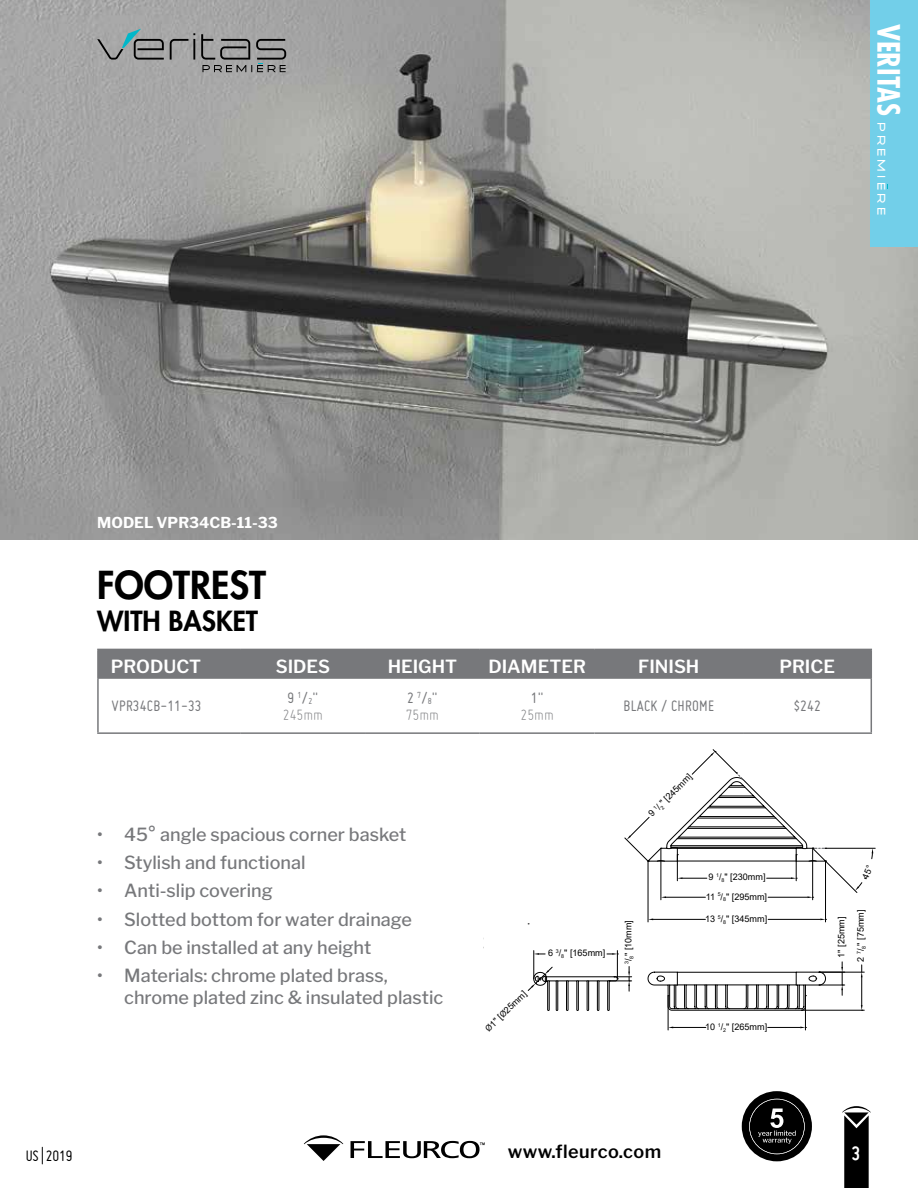
<style>
.page{position:relative;width:918px;height:1188px;background:#fff}
.page>*{position:absolute;margin:0;border:0;box-sizing:border-box;transform-origin:0 0}
.t1{font:800 37.5px "Futura Std";color:#000}
.t2{font:800 27px "Futura Std";color:#000}
.t3{font:700 21px "Miso";color:#fff}
.t4{font:500 18px/21.6px "Libre Franklin";color:#77787b}
.t5{font:600 18px "Libre Franklin";color:#fff}
.t6{font:600 18px "Libre Franklin";letter-spacing:.025em;color:#000}
.t7{font:16.5px "Miso";letter-spacing:.015em;color:#77787b}
.t8{font:300 16.5px/16.5px "Miso";color:#77787b}
.t9{font:16.5px "Miso";letter-spacing:-.01em;color:#000}
.t10{font:700 15px "Libre Franklin";color:#fff}
.t11{font:14.4px "Radiometry";letter-spacing:.26em;color:#fff}
.t12{font:9.15px/19.5px "Arial";color:#000;text-align:center}
.s1{font-family:"Futura Std";font-weight:700;font-stretch:condensed;font-size:30px}
.s2{font-weight:400}
.s3{font-weight:400;font-size:9.6px}
.s4{font-family:"Myriad Pro"}
</style>
<div class="page">
<img style="left:0;top:0;width:918px;height:540px">
<div style="left:871px;top:0;width:47px;height:246px;background:#72cfe9"></div>
<svg style="left:842px;top:1106px;width:29px;height:82px"></svg>
<svg style="left:304px;top:1135px;width:39px;height:26px"></svg>
<svg style="left:351px;top:1141px;width:134px;height:17px"></svg>
<div style="left:742px;top:1091px;width:70px;height:70px;background:#000;border-radius:50%"></div>
<svg style="left:749px;top:1099px;width:56px;height:55px"></svg>
<svg style="left:97px;top:29px;width:189px;height:43px;background:#8f9191"></svg>
<hr style="left:97px;top:732px;width:144px;height:2px;background:#77787b">
<hr style="left:241px;top:732px;width:124px;height:2px;background:#77787b">
<hr style="left:365px;top:732px;width:115px;height:2px;background:#77787b">
<hr style="left:480px;top:732px;width:115px;height:2px;background:#77787b">
<hr style="left:595px;top:732px;width:148px;height:2px;background:#77787b">
<hr style="left:743px;top:732px;width:129px;height:2px;background:#77787b">
<hr style="left:97px;top:649px;width:144px;height:1px;background:#77787b">
<hr style="left:97px;top:650px;width:2px;height:29px;background:#77787b">
<div style="left:99px;top:649px;width:773px;height:30px;background:#77787b"></div>
<hr style="left:97px;top:679px;width:2px;height:53px;background:#77787b">
<hr style="left:871px;top:679px;width:1px;height:53px;background:#77787b">
<hr style="left:648px;top:861px;width:1px;height:61px;background:#000">
<hr style="left:825px;top:861px;width:1px;height:61px;background:#000">
<hr style="left:653px;top:919px;width:52px;height:1px;background:#000">
<hr style="left:768px;top:919px;width:52px;height:1px;background:#000">
<hr style="left:826px;top:848px;width:49px;height:1px;background:#000">
<hr style="left:661px;top:848px;width:1px;height:52px;background:#000">
<hr style="left:812px;top:848px;width:1px;height:52px;background:#000">
<hr style="left:819px;top:972px;width:45px;height:1px;background:#000">
<hr style="left:802px;top:1010px;width:62px;height:1px;background:#000">
<svg style="left:861px;top:965px;width:2px;height:46px"></svg>
<hr style="left:668px;top:996px;width:1px;height:34px;background:#000">
<hr style="left:805px;top:996px;width:1px;height:34px;background:#000">
<hr style="left:673px;top:1027px;width:33px;height:1px;background:#000">
<hr style="left:768px;top:1027px;width:32px;height:1px;background:#000">
<svg style="left:647px;top:962px;width:198px;height:49px"></svg>
<svg style="left:528px;top:951px;width:104px;height:60px"></svg>
<svg style="left:625px;top:749px;width:248px;height:149px"></svg>
<p class="t11" style="left:888px;top:24px;width:193px;rotate:90deg"><span class="s1">VERITAS</span> PREMIERE</p>
<p class="t10" style="left:97px;top:514px;width:182px">MODEL VPR34CB-11-33</p>
<h1 class="t1" style="left:97px;top:561px;width:170px">FOOTREST</h1>
<h2 class="t2" style="left:97px;top:604px;width:162px">WITH BASKET</h2>
<p class="t5" style="left:111px;top:655px;width:92px">PRODUCT</p>
<p class="t5" style="left:276px;top:655px;width:56px">SIDES</p>
<p class="t5" style="left:388px;top:655px;width:71px">HEIGHT</p>
<p class="t5" style="left:488px;top:655px;width:99px">DIAMETER</p>
<p class="t5" style="left:638px;top:655px;width:63px">FINISH</p>
<p class="t5" style="left:779px;top:655px;width:57px">PRICE</p>
<p class="t7" style="left:112px;top:697px;width:92px">VPR34CB-11-33</p>
<p class="t8" style="left:283px;top:689px;width:42px"><span class="s2">9</span> <sup>1</sup><span class="s2">/</span><span class="s3">2</span><span class="s2">"<br></span>245mm</p>
<p class="t8" style="left:406px;top:689px;width:35px"><span class="s2">2</span> <sup>7</sup><span class="s2">/</span><span class="s3">8</span><span class="s2">"<br></span>75mm</p>
<p class="t7" style="left:531px;top:689px;width:14px">1"</p>
<p class="t7" style="left:623px;top:697px;width:92px">BLACK / CHROME</p>
<p class="t7" style="left:793px;top:697px;width:29px">$242</p>
<p class="t8" style="left:521px;top:706px;width:35px">25mm</p>
<p class="t4" style="left:97px;top:823px;width:311px">• 45° angle spacious corner basket</p>
<p class="t4" style="left:97px;top:852px;width:210px">• Stylish and functional</p>
<p class="t4" style="left:97px;top:880px;width:177px">• Anti-slip covering</p>
<p class="t4" style="left:97px;top:908px;width:316px">• Slotted bottom for water drainage</p>
<p class="t4" style="left:97px;top:937px;width:276px">• Can be installed at any height</p>
<p class="t4" style="left:124px;top:965px;width:321px;text-indent:-27px">• Materials: chrome plated brass, chrome plated zinc &amp; insulated plastic</p>
<p class="t12" style="left:322px;top:909px;width:64px">13 <sup>5</sup>/<sub>8</sub>" [345mm]</p>
<p class="t12" style="left:643px;top:808px;width:59px;rotate:-45deg">9 <sup>1</sup>/<sub>2</sub>" [245mm]</p>
<p class="t12" style="left:480px;top:1022px;width:55px;rotate:-44deg"><span class="s4">Ø</span>1" [<span class="s4">Ø</span>25mm]</p>
<p class="t12" style="left:548px;top:943px;width:59px">6 <sup>3</sup>/<sub>8</sub>" [165mm]</p>
<p class="t12" style="left:618px;top:964px;width:46px;rotate:-90deg"><sup>3</sup>/<sub>8</sub>" [10mm]</p>
<p class="t12" style="left:709px;top:867px;width:59px">9 <sup>1</sup>/<sub>8</sub>" [230mm]</p>
<p class="t12" style="left:706px;top:886px;width:63px">11 <sup>5</sup>/<sub>8</sub>" [295mm]</p>
<p class="t12" style="left:705px;top:909px;width:64px">13 <sup>5</sup>/<sub>8</sub>" [345mm]</p>
<p class="t12" style="left:705px;top:1017px;width:64px">10 <sup>1</sup>/<sub>2</sub>" [265mm]</p>
<p class="t12" style="left:831px;top:962px;width:53px;rotate:-90deg">1" [25mm]<br>2 <sup>7</sup>/<sub>8</sub>" [75mm]</p>
<p class="t9" style="left:26px;top:1147px;width:48px">US | 2019</p>
<p class="t6" style="left:508px;top:1141px;width:155px">www.fleurco.com</p>
<p class="t3" style="left:852px;top:1142px;width:10px">3</p>
</div>
